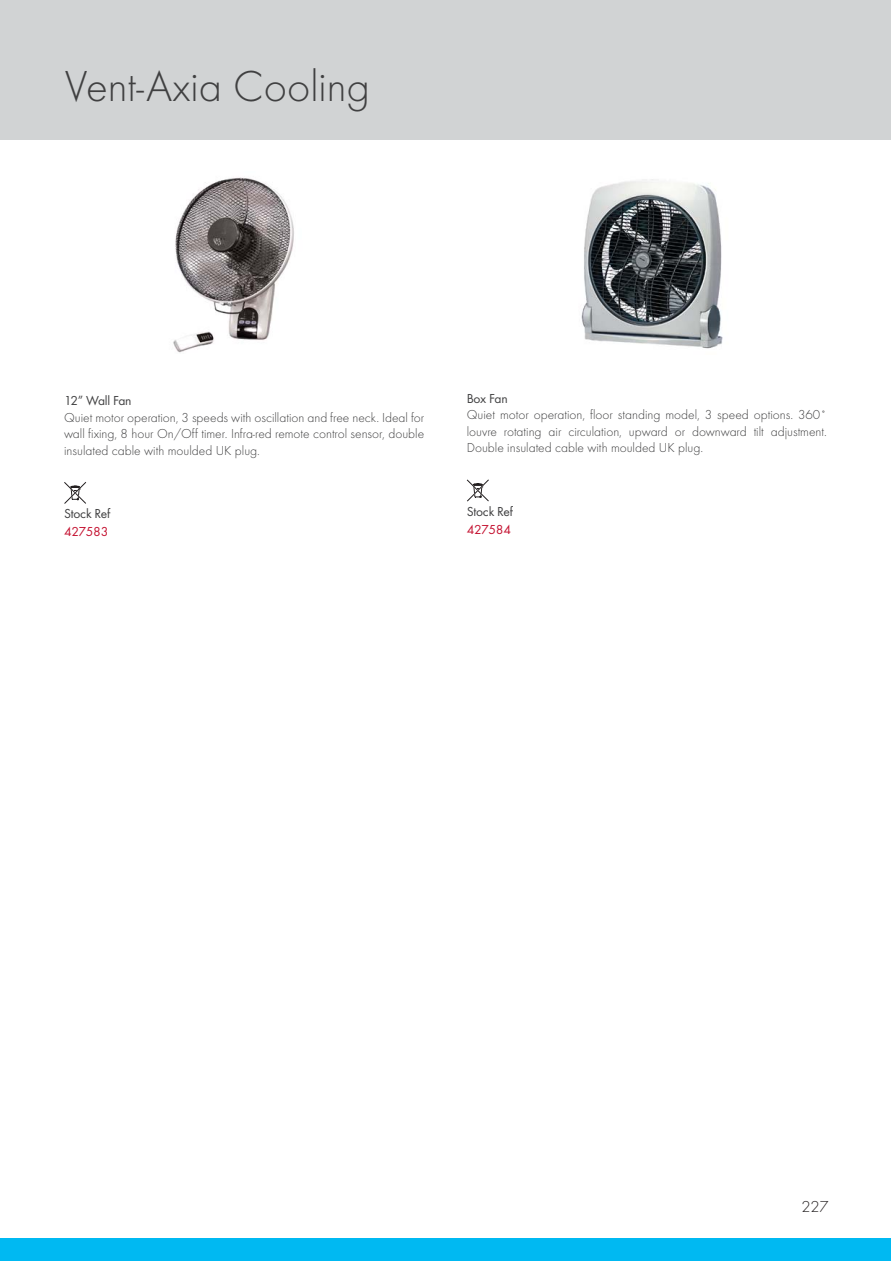
<style>
.page{position:relative;width:891px;height:1261px;background:#fff}
.page>*{position:absolute;margin:0;border:0;box-sizing:border-box;transform-origin:0 0}
.t1{font:300 45px "Futura T";color:#404041}
.t2{font:300 16.5px "Futura T";color:#231f20}
.t3{font:300 13.5px/16.5px "Futura T";color:#404041;text-align:justify}
.t4{font:13.5px "Futura T";letter-spacing:-.02em;color:#404041}
.t5{font:13.5px "Futura T";letter-spacing:-.02em;color:#c41130}
</style>
<div class="page">
<div style="left:0;top:0;width:890px;height:139px;background:#d1d3d4"></div>
<div style="left:0;top:1238px;width:890px;height:22px;background:#00b9f2"></div>
<img style="left:173px;top:177px;width:121px;height:176px">
<img style="left:581px;top:179px;width:142px;height:170px">
<svg style="left:64px;top:482px;width:23px;height:22px"></svg>
<svg style="left:466px;top:479px;width:23px;height:22px"></svg>
<h1 class="t1" style="left:65px;top:67px;width:307px">Vent-Axia Cooling</h1>
<p class="t4" style="left:64px;top:395px;width:69px">12” Wall Fan</p>
<p class="t3" style="left:64px;top:410px;width:362px">Quiet motor operation, 3 speeds with oscillation and free neck. Ideal for wall fixing, 8 hour On/Off timer. Infra-red remote control sensor, double insulated cable with moulded UK plug.</p>
<p class="t4" style="left:64px;top:508px;width:48px">Stock Ref</p>
<p class="t5" style="left:64px;top:526px;width:46px">427583</p>
<p class="t4" style="left:466px;top:393px;width:42px">Box Fan</p>
<p class="t3" style="left:466px;top:408px;width:361px">Quiet motor operation, floor standing model, 3 speed options. 360˚ louvre rotating air circulation, upward or downward tilt adjustment.<br>Double insulated cable with moulded UK plug.</p>
<p class="t4" style="left:466px;top:506px;width:48px">Stock Ref</p>
<p class="t5" style="left:466px;top:524px;width:46px">427584</p>
<p class="t2" style="left:801px;top:1199px;width:29px">227</p>
</div>
